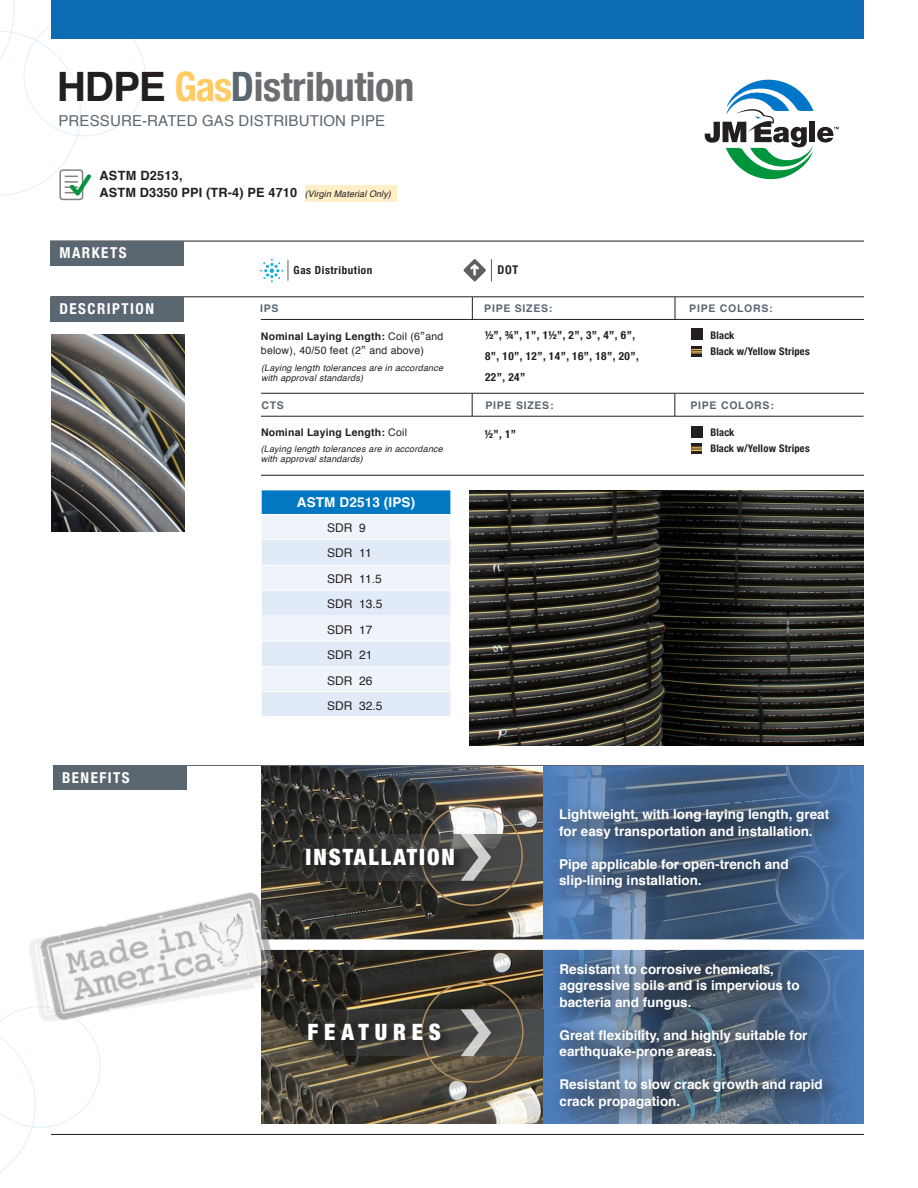
<style>
.page{position:relative;width:918px;height:1188px;background:#fff}
.page>*{position:absolute;margin:0;border:0;box-sizing:border-box;transform-origin:0 0}
.t1{font:700 condensed 40.5px "Helvetica Neue";letter-spacing:-.01em;color:#6c6d70}
.t2{font:900 condensed 22.5px "Helvetica Neue";letter-spacing:.09em;color:#fff}
.t3{font:900 condensed 22.5px "Helvetica Neue";letter-spacing:.26em;color:#fff}
.t4{font:15px "Helvetica";letter-spacing:.01em;color:#5a6670}
.t5{font:700 condensed 15px "Helvetica Neue";letter-spacing:.1em;color:#fff}
.t6{font:700 13.5px/16.5px "Helvetica";color:#fff}
.t7{font:700 12.75px "Helvetica";letter-spacing:.01em;color:#231f20}
.t8{font:12px "Helvetica";color:#231f20}
.t9{font:700 condensed 12px "Helvetica Neue";color:#231f20}
.t10{font:700 condensed 11.25px "Helvetica Neue";letter-spacing:.04em;color:#231f20}
.t11{font:700 condensed 11.1px "Helvetica Neue";letter-spacing:.05em;color:#231f20}
.t12{font:10.5px/13.5px "Helvetica";letter-spacing:.02em;color:#231f20}
.t13{font:700 condensed 10.5px "Helvetica Neue";letter-spacing:.02em;color:#231f20}
.t14{font:700 10.5px "Helvetica";letter-spacing:.07em;color:#5a6670}
.t15{font:700 10.5px "Helvetica";letter-spacing:.02em;color:#231f20}
.t16{font:italic 9px/10.5px "Helvetica";letter-spacing:.02em;color:#231f20}
.s1{font-family:"Helvetica";font-stretch:normal;color:#231f20}
.s2{color:#fecb64}
.s3{color:#5a6670}
.s4{font-weight:400;font-style:italic;font-size:9px}
.s5{font-weight:700}
.s6{font-family:"Helvetica Neue";font-size:11.25px}
.s7{font-weight:400}
</style>
<div class="page">
<svg style="left:705px;top:79px;width:134px;height:101px"></svg>
<div style="left:51px;top:0;width:813px;height:38px;background:#0d6bb4"></div>
<hr style="left:51px;top:297px;width:813px;height:1px;background:#231f20">
<hr style="left:50px;top:241px;width:814px;height:1px;background:#231f20">
<div style="left:50px;top:241px;width:134px;height:24px;background:#5a6670"></div>
<div style="left:50px;top:297px;width:134px;height:24px;background:#5a6670"></div>
<hr style="left:261px;top:393px;width:603px;height:1px;background:#231f20">
<img style="left:51px;top:335px;width:133px;height:197px">
<hr style="left:51px;top:1134px;width:813px;height:1px;background:#231f20">
<svg style="left:0;top:1015px;width:101px;height:157px"></svg>
<div style="left:59px;top:169px;width:24px;height:31px;border:2px solid #808285;border-radius:3px"></div>
<hr style="left:261px;top:319px;width:603px;height:1px;background:#231f20">
<svg style="left:472px;top:297px;width:1px;height:22px"></svg>
<hr style="left:261px;top:416px;width:603px;height:1px;background:#231f20">
<img style="left:470px;top:490px;width:394px;height:255px">
<img style="left:261px;top:766px;width:283px;height:357px">
<svg style="left:544px;top:950px;width:122px;height:173px;background:#507db6"></svg>
<svg style="left:666px;top:950px;width:198px;height:173px;background:#4874ad"></svg>
<svg style="left:777px;top:766px;width:87px;height:173px;background:#4771a7"></svg>
<svg style="left:543px;top:766px;width:234px;height:173px;background:#496a93"></svg>
<svg style="left:262px;top:834px;width:281px;height:47px;background:#3f3e3c"></svg>
<div style="left:421px;top:805px;width:102px;height:101px;border:2px solid #b08e5b;border-radius:50%"></div>
<svg style="left:303px;top:845px;width:158px;height:33px;background:#333230"></svg>
<svg style="left:261px;top:1009px;width:283px;height:47px;background:#484640"></svg>
<div style="left:421px;top:981px;width:103px;height:102px;border:2px solid #b08e5b;border-radius:50%"></div>
<svg style="left:306px;top:1021px;width:147px;height:32px;background:#373531"></svg>
<div style="left:237px;top:939px;width:632px;height:11px;background:#fff"></div>
<hr style="left:53px;top:765px;width:811px;height:1px;background:#5a6670">
<div style="left:53px;top:765px;width:134px;height:25px;background:#5a6670"></div>
<img style="left:8px;top:1009px;width:12px;height:27px">
<img style="left:20px;top:875px;width:280px;height:161px">
<svg style="left:260px;top:259px;width:29px;height:23px"></svg>
<svg style="left:550px;top:954px;width:291px;height:170px;background:#4c6582"></svg>
<svg style="left:550px;top:800px;width:298px;height:107px;background:#425e81"></svg>
<hr style="left:261px;top:475px;width:603px;height:1px;background:#231f20">
<div style="left:691px;top:346px;width:11px;height:11px;background:#231f20"></div>
<svg style="left:691px;top:349px;width:11px;height:5px"></svg>
<div style="left:691px;top:329px;width:11px;height:11px;background:#231f20"></div>
<svg style="left:261px;top:490px;width:190px;height:226px"></svg>
<div style="left:305px;top:185px;width:92px;height:17px;background:#feefc7"></div>
<svg style="left:675px;top:297px;width:1px;height:22px"></svg>
<svg style="left:691px;top:443px;width:11px;height:11px"></svg>
<svg style="left:691px;top:447px;width:11px;height:4px"></svg>
<div style="left:691px;top:427px;width:11px;height:11px;background:#231f20"></div>
<svg style="left:472px;top:393px;width:1px;height:23px"></svg>
<svg style="left:675px;top:393px;width:1px;height:23px"></svg>
<svg style="left:0;top:0;width:91px;height:196px"></svg>
<svg style="left:461px;top:833px;width:30px;height:48px"></svg>
<svg style="left:461px;top:1009px;width:30px;height:47px"></svg>
<svg style="left:464px;top:259px;width:28px;height:22px"></svg>
<p class="t1" style="left:57px;top:53px;width:359px"><span class="s1">HDPE</span> <span class="s2">Gas</span><span class="s3">D</span>istribution</p>
<p class="t4" style="left:58px;top:109px;width:328px">PRESSURE-RATED GAS DISTRIBUTION PIPE</p>
<p class="t7" style="left:99px;top:165px;width:85px">ASTM D2513,</p>
<p class="t7" style="left:99px;top:182px;width:293px">ASTM D3350 PPI (TR-4) PE 4710 <span class="s4">(Virgin Material Only)</span></p>
<p class="t5" style="left:59px;top:241px;width:69px">MARKETS</p>
<p class="t5" style="left:59px;top:297px;width:96px">DESCRIPTION</p>
<p class="t5" style="left:62px;top:765px;width:69px">BENEFITS</p>
<p class="t11" style="left:294px;top:260px;width:80px">Gas Distribution</p>
<p class="t9" style="left:497px;top:260px;width:22px">DOT</p>
<p class="t14" style="left:260px;top:300px;width:20px">IPS</p>
<p class="t14" style="left:484px;top:300px;width:70px">PIPE SIZES:</p>
<p class="t14" style="left:689px;top:300px;width:85px">PIPE COLORS:</p>
<p class="t12" style="left:261px;top:330px;width:184px"><span class="s5">Nominal Laying Length:</span> Coil (6<span class="s6">”</span>and below), 40/50 feet (2<span class="s6">”</span> and above)</p>
<p class="t10" style="left:485px;top:325px;width:151px">½”, ¾”, 1”, 1½”, 2”, 3”, 4”, 6”,</p>
<p class="t10" style="left:485px;top:346px;width:155px">8”, 10”, 12”, 14”, 16”, 18”, 20”,</p>
<p class="t10" style="left:485px;top:367px;width:42px">22”, 24”</p>
<p class="t16" style="left:261px;top:363px;width:184px">(Laying length tolerances are in accordance with approval standards)</p>
<p class="t13" style="left:711px;top:326px;width:25px">Black</p>
<p class="t13" style="left:711px;top:342px;width:101px">Black w/Yellow Stripes</p>
<p class="t14" style="left:261px;top:397px;width:24px">CTS</p>
<p class="t14" style="left:485px;top:397px;width:70px">PIPE SIZES:</p>
<p class="t14" style="left:691px;top:397px;width:85px">PIPE COLORS:</p>
<p class="t15" style="left:261px;top:424px;width:148px">Nominal Laying Length: <span class="s7">Coil</span></p>
<p class="t10" style="left:485px;top:425px;width:33px">½”, 1”</p>
<p class="t16" style="left:261px;top:444px;width:184px">(Laying length tolerances are in accordance with approval standards)</p>
<p class="t6" style="left:297px;top:494px;width:120px">ASTM D2513 (IPS)</p>
<p class="t8" style="left:327px;top:518px;width:40px">SDR 9</p>
<p class="t8" style="left:327px;top:544px;width:46px">SDR 11</p>
<p class="t8" style="left:327px;top:569px;width:56px">SDR 11.5</p>
<p class="t8" style="left:327px;top:595px;width:57px">SDR 13.5</p>
<p class="t8" style="left:327px;top:620px;width:47px">SDR 17</p>
<p class="t8" style="left:327px;top:646px;width:47px">SDR 21</p>
<p class="t8" style="left:327px;top:671px;width:47px">SDR 26</p>
<p class="t8" style="left:327px;top:697px;width:57px">SDR 32.5</p>
<p class="t2" style="left:305px;top:839px;width:151px">INSTALLATION</p>
<p class="t3" style="left:308px;top:1014px;width:135px">FEATURES</p>
<p class="t13" style="left:711px;top:424px;width:25px">Black</p>
<p class="t13" style="left:711px;top:440px;width:101px">Black w/Yellow Stripes</p>
<p class="t6" style="left:559px;top:806px;width:272px">Lightweight, with long laying length, great</p>
<p class="t6" style="left:559px;top:823px;width:255px">for easy transportation and installation.</p>
<p class="t6" style="left:559px;top:856px;width:231px">Pipe applicable for open-trench and</p>
<p class="t6" style="left:559px;top:872px;width:144px">slip-lining installation.</p>
<p class="t6" style="left:559px;top:961px;width:216px">Resistant to corrosive chemicals,</p>
<p class="t6" style="left:559px;top:977px;width:242px">aggressive soils and is impervious to</p>
<p class="t6" style="left:559px;top:994px;width:134px">bacteria and fungus.</p>
<p class="t6" style="left:559px;top:1027px;width:250px">Great flexibility, and highly suitable for</p>
<p class="t6" style="left:559px;top:1043px;width:158px">earthquake-prone areas.</p>
<p class="t6" style="left:559px;top:1076px;width:265px">Resistant to slow crack growth and rapid crack propagation.</p>
</div>
